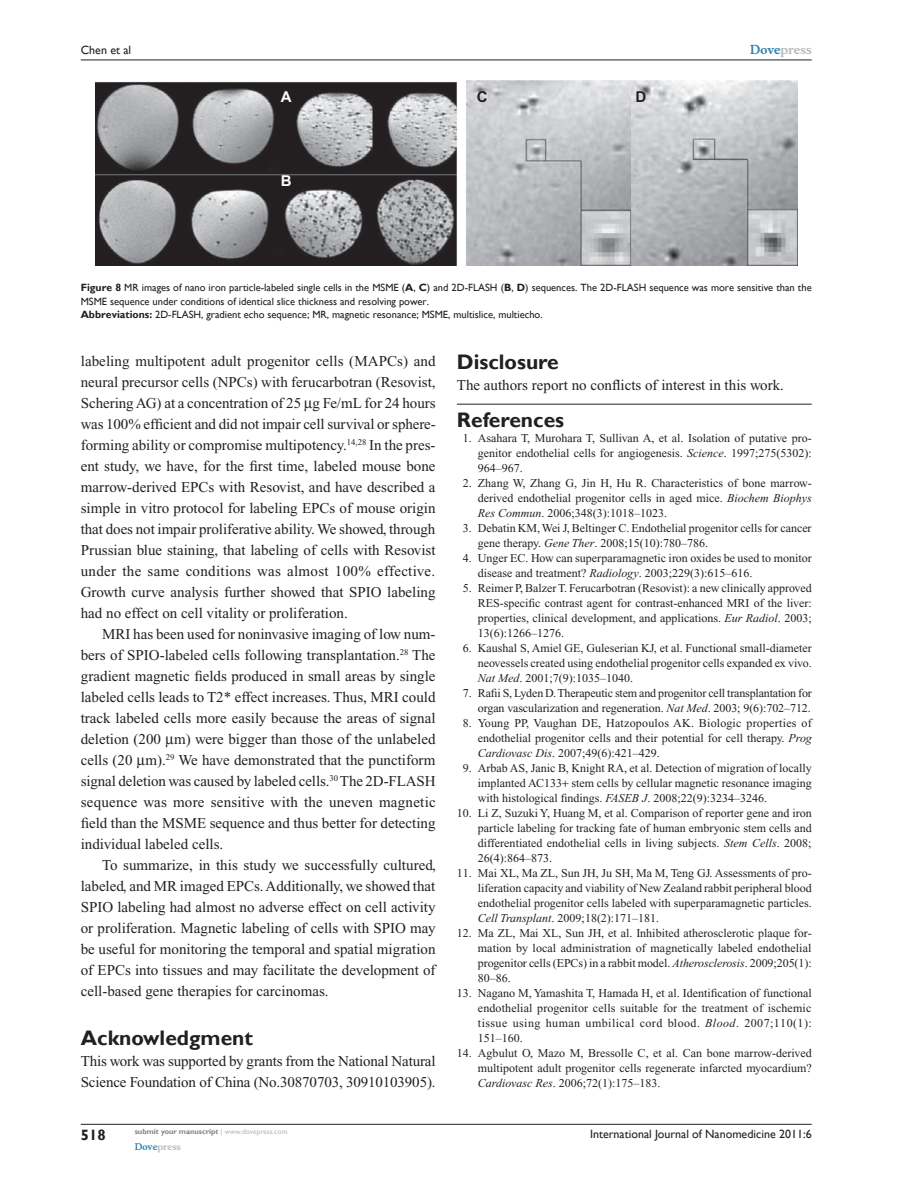
<style>
.page{position:relative;width:918px;height:1188px;background:#fff}
.page>*{position:absolute;margin:0;border:0;box-sizing:border-box;transform-origin:0 0}
.t1{font:700 21px "Gill Sans";color:#231f20}
.t2{font:15px/21px "Times New Roman";color:#231f20;text-align:justify}
.t3{font:700 15px "Gill Sans";color:#231f20}
.t4{font:700 15px "Arial";color:#fff}
.t5{font:700 15px "Arial";color:#231f20}
.t6{font:12px/15px "Times New Roman";color:#231f20;text-align:justify}
.t7{font:12px "Gill Sans";color:#231f20}
.t8{font:700 12px "Musee";color:#b8b9bc}
.t9{font:10.5px/13.5px "Gill Sans";color:#231f20}
.t10{font:700 9px "Musee";color:#b8b9bc}
.t11{font:700 7.5px "Gill Sans";color:#808285}
.s1{color:#3485ae}
.s2{font-weight:700}
.s3{font-style:italic}
.s4{font-weight:400;color:#b8b9bc}
</style>
<div class="page">
<hr style="left:81px;top:1124px;width:731px;height:1px;background:#231f20">
<hr style="left:81px;top:60px;width:731px;height:1px;background:#231f20">
<hr style="left:457px;top:404px;width:355px;height:1px;background:#231f20">
<img style="left:95px;top:81px;width:702px;height:185px">
<p class="t7" style="left:81px;top:43px;width:52px">Chen et al</p>
<p class="t4" style="left:281px;top:88px;width:12px">A</p>
<p class="t5" style="left:477px;top:88px;width:12px">C</p>
<p class="t5" style="left:636px;top:88px;width:12px">D</p>
<p class="t4" style="left:281px;top:172px;width:12px">B</p>
<p class="t8" style="left:750px;top:43px;width:63px"><span class="s1">Dove</span>press</p>
<p class="t9" style="left:81px;top:281px;width:732px"><span class="s2">Figure 8</span> MR images of nano iron particle-labeled single cells in the MSME (<span class="s2">A</span>, <span class="s2">C</span>) and 2D-FLASH (<span class="s2">B</span>, <span class="s2">D</span>) sequences. The 2D-FLASH sequence was more sensitive than the<br>MSME sequence under conditions of identical slice thickness and resolving power.<br><span class="s2">Abbreviations:</span> 2D-FLASH, gradient echo sequence; MR, magnetic resonance; MSME, multislice, multiecho.</p>
<p class="t2" style="left:81px;top:350px;width:357px">labeling multipotent adult progenitor cells (MAPCs) and neural precursor cells (NPCs) with ferucarbotran (Resovist, Schering AG) at a concentration of 25 g Fe/mL for 24 hours was 100% efficient and did not impair cell survival or sphere&shy;forming ability or compromise multipotency.<sup>14,28</sup> In the pres&shy;ent study, we have, for the first time, labeled mouse bone marrow-derived EPCs with Resovist, and have described a simple in vitro protocol for labeling EPCs of mouse origin that does not impair proliferative ability. We showed, through Prussian blue staining, that labeling of cells with Resovist under the same conditions was almost 100% effective.<br>Growth curve analysis further showed that SPIO labeling had no effect on cell vitality or proliferation.</p>
<p class="t2" style="left:81px;top:623px;width:356px;text-indent:21px">MRI has been used for noninvasive imaging of low num&shy;bers of SPIO-labeled cells following transplantation.<sup>28</sup> The gradient magnetic fields produced in small areas by single labeled cells leads to T2* effect increases. Thus, MRI could track labeled cells more easily because the areas of signal deletion (200 m) were bigger than those of the unlabeled cells (20 m).<sup>29</sup> We have demonstrated that the punctiform signal deletion was caused by labeled cells.<sup>30</sup> The 2D-FLASH sequence was more sensitive with the uneven magnetic field than the MSME sequence and thus better for detecting individual labeled cells.</p>
<p class="t2" style="left:81px;top:854px;width:356px;text-indent:21px">To summarize, in this study we successfully cultured, labeled, and MR imaged EPCs. Additionally, we showed that SPIO labeling had almost no adverse effect on cell activity or proliferation. Magnetic labeling of cells with SPIO may be useful for monitoring the temporal and spatial migration of EPCs into tissues and may facilitate the development of cell-based gene therapies for carcinomas.</p>
<h1 class="t1" style="left:81px;top:1025px;width:174px">Acknowledgment</h1>
<p class="t2" style="left:81px;top:1051px;width:356px">This work was supported by grants from the National Natural<br>Science Foundation of China (No.30870703, 30910103905).</p>
<h1 class="t1" style="left:457px;top:349px;width:103px">Disclosure</h1>
<p class="t2" style="left:457px;top:374px;width:329px">The authors report no conflicts of interest in this work.</p>
<h1 class="t1" style="left:457px;top:407px;width:109px">References</h1>
<p class="t6" style="left:478px;top:431px;width:335px;text-indent:-15px">1. Asahara T, Murohara T, Sullivan A, et al. Isolation of putative pro&shy;genitor endothelial cells for angiogenesis. <span class="s3">Science</span>. 1997;275(5302):<br>964–967.</p>
<p class="t6" style="left:478px;top:476px;width:336px;text-indent:-15px">2. Zhang W, Zhang G, Jin H, Hu R. Characteristics of bone marrow&shy;derived endothelial progenitor cells in aged mice. <span class="s3">Biochem Biophys Res Commun</span>. 2006;348(3):1018–1023.</p>
<p class="t6" style="left:478px;top:521px;width:335px;text-indent:-15px">3. Debatin KM, Wei J, Beltinger C. Endothelial progenitor cells for cancer gene therapy. <span class="s3">Gene Ther</span>. 2008;15(10):780–786.</p>
<p class="t6" style="left:478px;top:551px;width:335px;text-indent:-15px">4. Unger EC. How can superparamagnetic iron oxides be used to monitor disease and treatment? <span class="s3">Radiology</span>. 2003;229(3):615–616.</p>
<p class="t6" style="left:478px;top:581px;width:335px;text-indent:-15px">5. Reimer P, Balzer T. Ferucarbotran (Resovist): a new clinically approved RES-specific contrast agent for contrast-enhanced MRI of the liver: properties, clinical development, and applications. <span class="s3">Eur Radiol</span>. 2003; 13(6):1266–1276.</p>
<p class="t6" style="left:478px;top:641px;width:335px;text-indent:-15px">6. Kaushal S, Amiel GE, Guleserian KJ, et al. Functional small-diameter neovessels created using endothelial progenitor cells expanded ex vivo.<br><span class="s3">Nat Med</span>. 2001;7(9):1035–1040.</p>
<p class="t6" style="left:463px;top:686px;width:351px;text-align:right">7. Rafii S, Lyden D. Therapeutic stem and progenitor cell transplantation for organ vascularization and regeneration. <span class="s3">Nat Med</span>. 2003; 9(6):702–712.</p>
<p class="t6" style="left:478px;top:716px;width:335px;text-indent:-15px">8. Young PP, Vaughan DE, Hatzopoulos AK. Biologic properties of endothelial progenitor cells and their potential for cell therapy. <span class="s3">Prog Cardiovasc Dis</span>. 2007;49(6):421–429.</p>
<p class="t6" style="left:478px;top:761px;width:335px;text-indent:-15px">9. Arbab AS, Janic B, Knight RA, et al. Detection of migration of locally implanted AC133 stem cells by cellular magnetic resonance imaging with histological findings. <span class="s3">FASEB J</span>. 2008;22(9):3234–3246.</p>
<p class="t6" style="left:478px;top:806px;width:335px;text-indent:-21px">10. Li Z, Suzuki Y, Huang M, et al. Comparison of reporter gene and iron particle labeling for tracking fate of human embryonic stem cells and differentiated endothelial cells in living subjects. <span class="s3">Stem Cells</span>. 2008; 26(4):864–873.</p>
<p class="t6" style="left:478px;top:866px;width:335px;text-indent:-21px">11. Mai XL, Ma ZL, Sun JH, Ju SH, Ma M, Teng GJ. Assessments of pro&shy;liferation capacity and viability of New Zealand rabbit peripheral blood endothelial progenitor cells labeled with superparamagnetic particles.<br><span class="s3">Cell Transplant</span>. 2009;18(2):171–181.</p>
<p class="t6" style="left:478px;top:926px;width:335px;text-indent:-21px">12. Ma ZL, Mai XL, Sun JH, et al. Inhibited atherosclerotic plaque for&shy;mation by local administration of magnetically labeled endothelial progenitor cells (EPCs) in a rabbit model. <span class="s3">Atherosclerosis</span>. 2009;205(1):<br>80–86.</p>
<p class="t6" style="left:478px;top:986px;width:335px;text-indent:-21px">13. Nagano M, Yamashita T, Hamada H, et al. Identification of functional endothelial progenitor cells suitable for the treatment of ischemic tissue using human umbilical cord blood. <span class="s3">Blood</span>. 2007;110(1):<br>151–160.</p>
<p class="t6" style="left:478px;top:1046px;width:335px;text-indent:-21px">14. Agbulut O, Mazo M, Bressolle C, et al. Can bone marrow-derived multipotent adult progenitor cells regenerate infarcted myocardium?<br><span class="s3">Cardiovasc Res</span>. 2006;72(1):175–183.</p>
<p class="t3" style="left:81px;top:1126px;width:26px">518</p>
<p class="t11" style="left:135px;top:1127px;width:154px">submit your manuscript <span class="s4">| www.dovepress.com</span></p>
<p class="t10" style="left:135px;top:1141px;width:48px"><span class="s1">Dove</span>press</p>
<p class="t7" style="left:590px;top:1127px;width:223px">International Journal of Nanomedicine 2011:6</p>
</div>
